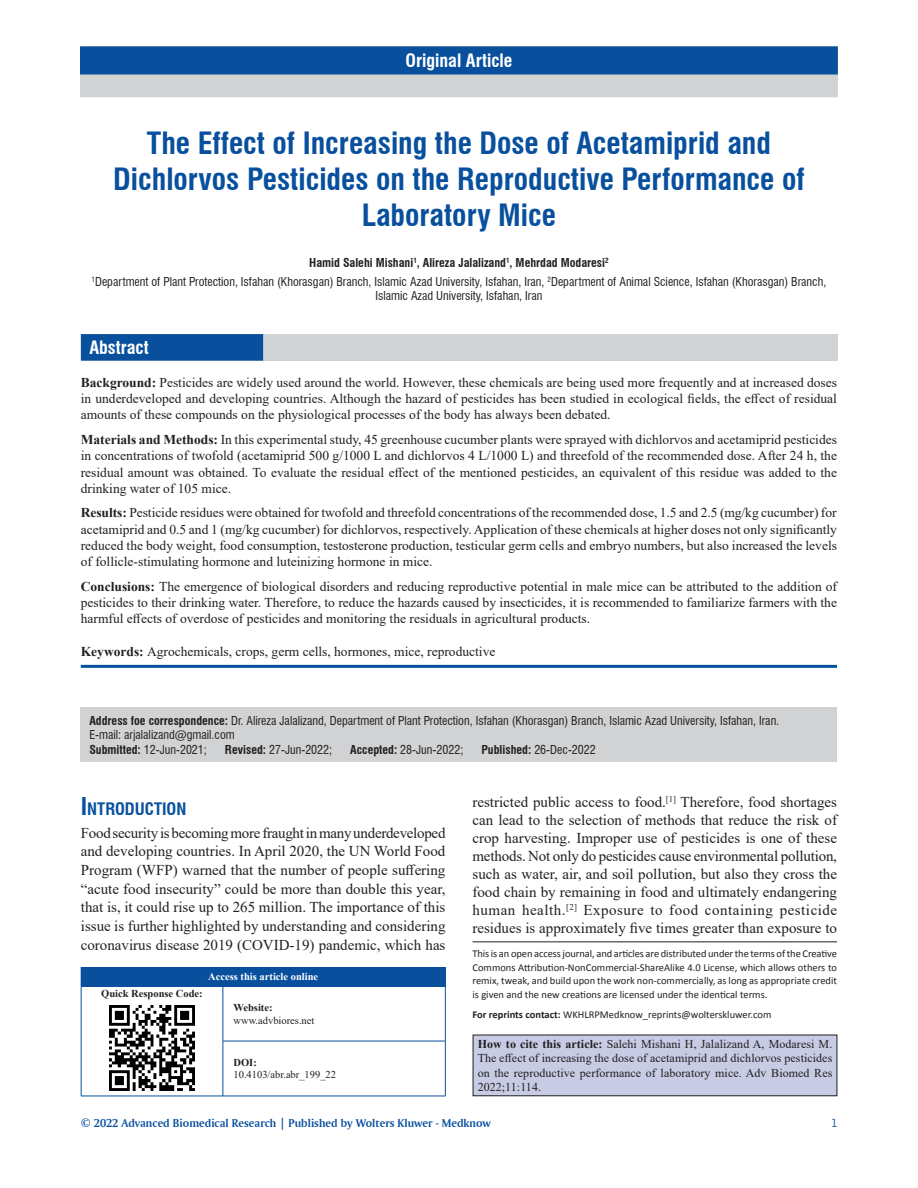
<style>
.page{position:relative;width:918px;height:1188px;background:#fff}
.page>*{position:absolute;margin:0;border:0;box-sizing:border-box;transform-origin:0 0}
.AT{font:700 condensed 30px/36px "Swiss 721 BT";color:#08509d;text-align:center}
.AH{font:700 condensed 18px "Swiss 721 BT";color:#fff}
.ABSH{font:700 condensed 18px "Swiss 721 BT";color:#fff}
.t1{font:700 condensed 16.8px "Swiss 721 BT";color:#08509d}
.TX{font:15px/18px "Times New Roman";color:#231f20;text-align:justify}
.ABS{font:13.5px/16.2px "Times New Roman";color:#231f20;text-align:justify}
.KWD{font:13.5px "Times New Roman";color:#231f20}
.HTC{font:12px/14.4px "Times New Roman";letter-spacing:.005em;color:#231f20;text-align:justify}
.AFF{font:condensed 12px/14.4px "Swiss 721 BT";color:#231f20;text-align:center}
.ADD{font:condensed 12px/14.4px "Swiss 721 BT";color:#231f20}
.HIS{font:condensed 12px "Swiss 721 BT";color:#231f20}
.t2{font:12px "Amerigo BT Bold A";color:#08509d}
.AU{font:700 condensed 12px "Swiss 721 BT";color:#231f20}
.t3{font:12px "Bell Centennial BT Address";color:#08509d}
.OS{font:10.5px/13.5px "Calibri";color:#231f20;text-align:justify}
.Website{font:10.5px/12.6px "Times New Roman";color:#231f20}
.ATAO{font:700 10.5px "Times New Roman";color:#fff}
.QRC{font:700 10.5px "Times New Roman";color:#231f20}
.s1{font-weight:700}
.s2{font-size:24px}
</style>
<div class="page">
<div style="left:80px;top:46px;width:758px;height:51px;background:#d1d2d4"></div>
<div style="left:81px;top:47px;width:756px;height:27px;background:#08509d"></div>
<div style="left:80px;top:46px;width:758px;height:29px;border:2px solid #08509d"></div>
<div style="left:81px;top:334px;width:756px;height:27px;background:#d1d2d4"></div>
<div style="left:81px;top:334px;width:182px;height:27px;background:#08509d"></div>
<hr style="left:81px;top:665px;width:756px;height:3px;background:#08509d">
<div style="left:81px;top:707px;width:756px;height:55px;background:#d1d2d4"></div>
<hr style="left:472px;top:941px;width:365px;height:1px;background:#231f20">
<div style="left:473px;top:1035px;width:364px;height:61px;background:#c7cbe4"></div>
<div style="left:473px;top:1035px;width:364px;height:61px;border:1px solid #231f20"></div>
<div style="left:81px;top:967px;width:364px;height:19px;background:#08509d"></div>
<svg style="left:445px;top:967px;width:1px;height:19px"></svg>
<hr style="left:81px;top:986px;width:1px;height:55px;background:#08509d">
<hr style="left:81px;top:1041px;width:1px;height:55px;background:#08509d">
<hr style="left:81px;top:986px;width:142px;height:1px;background:#08509d">
<hr style="left:223px;top:986px;width:1px;height:55px;background:#08509d">
<hr style="left:223px;top:986px;width:223px;height:1px;background:#08509d">
<hr style="left:445px;top:986px;width:1px;height:55px;background:#08509d">
<hr style="left:81px;top:1096px;width:142px;height:1px;background:#08509d">
<hr style="left:223px;top:1041px;width:1px;height:55px;background:#08509d">
<hr style="left:223px;top:1041px;width:223px;height:1px;background:#08509d">
<hr style="left:445px;top:1041px;width:1px;height:55px;background:#08509d">
<hr style="left:223px;top:1096px;width:223px;height:1px;background:#08509d">
<img style="left:110px;top:1005px;width:84px;height:85px">
<p class="AH" style="left:405px;top:50px;width:109px">Original Article</p>
<p class="AT" style="left:113px;top:125px;width:693px">The Effect of Increasing the Dose of Acetamiprid and<br>Dichlorvos Pesticides on the Reproductive Performance of<br>Laboratory Mice</p>
<p class="AU" style="left:309px;top:255px;width:301px">Hamid Salehi Mishani<sup>1</sup>, Alireza Jalalizand<sup>1</sup>, Mehrdad Modaresi<sup>2</sup></p>
<p class="AFF" style="left:92px;top:274px;width:736px"><sup>1</sup>Department of Plant Protection, Isfahan (Khorasgan) Branch, Islamic Azad University, Isfahan, Iran, <sup>2</sup>Department of Animal Science, Isfahan (Khorasgan) Branch,<br>Islamic Azad University, Isfahan, Iran</p>
<p class="ABSH" style="left:89px;top:337px;width:61px">Abstract</p>
<p class="ABS" style="left:81px;top:374px;width:758px"><span class="s1">Background:</span> Pesticides are widely used around the world. However, these chemicals are being used more frequently and at increased doses in underdeveloped and developing countries. Although the hazard of pesticides has been studied in ecological fields, the effect of residual amounts of these compounds on the physiological processes of the body has always been debated.</p>
<p class="ABS" style="left:81px;top:431px;width:758px"><span class="s1">Materials and Methods:</span> In this experimental study, 45 greenhouse cucumber plants were sprayed with dichlorvos and acetamiprid pesticides in concentrations of twofold (acetamiprid 500 g/1000 L and dichlorvos 4 L/1000 L) and threefold of the recommended dose. After 24 h, the residual amount was obtained. To evaluate the residual effect of the mentioned pesticides, an equivalent of this residue was added to the drinking water of 105 mice.</p>
<p class="ABS" style="left:81px;top:504px;width:758px"><span class="s1">Results:</span> Pesticide residues were obtained for twofold and threefold concentrations of the recommended dose, 1.5 and 2.5 (mg/kg cucumber) for acetamiprid and 0.5 and 1 (mg/kg cucumber) for dichlorvos, respectively. Application of these chemicals at higher doses not only significantly reduced the body weight, food consumption, testosterone production, testicular germ cells and embryo numbers, but also increased the levels of follicle‑stimulating hormone and luteinizing hormone in mice.</p>
<p class="ABS" style="left:81px;top:578px;width:758px"><span class="s1">Conclusions:</span> The emergence of biological disorders and reducing reproductive potential in male mice can be attributed to the addition of pesticides to their drinking water. Therefore, to reduce the hazards caused by insecticides, it is recommended to familiarize farmers with the harmful effects of overdose of pesticides and monitoring the residuals in agricultural products.</p>
<p class="KWD" style="left:81px;top:642px;width:416px"><span class="s1">Keywords:</span> Agrochemicals, crops, germ cells, hormones, mice, reproductive</p>
<p class="ADD" style="left:89px;top:713px;width:691px"><span class="s1">Address foe correspondence:</span> Dr. Alireza Jalalizand, Department of Plant Protection, Isfahan (Khorasgan) Branch, Islamic Azad University, Isfahan, Iran.<br>E‑mail: arjalalizand@gmail.com</p>
<p class="HIS" style="left:89px;top:742px;width:119px"><span class="s1">Submitted:</span> 12‑Jun‑2021;</p>
<p class="HIS" style="left:225px;top:742px;width:109px"><span class="s1">Revised:</span> 27‑Jun‑2022;</p>
<p class="HIS" style="left:350px;top:742px;width:115px"><span class="s1">Accepted:</span> 28‑Jun‑2022;</p>
<p class="HIS" style="left:481px;top:742px;width:116px"><span class="s1">Published:</span> 26-Dec-2022</p>
<h1 class="t1" style="left:81px;top:798px;width:107px"><span class="s2">I</span>NTRODUCTION</h1>
<p class="TX" style="left:81px;top:823px;width:366px;line-height:18.8px">Food security is becoming more fraught in many underdeveloped and developing countries. In April 2020, the UN World Food Program (WFP) warned that the number of people suffering “acute food insecurity” could be more than double this year, that is, it could rise up to 265 million. The importance of this issue is further highlighted by understanding and considering coronavirus disease 2019 (COVID‑19) pandemic, which has</p>
<p class="ATAO" style="left:208px;top:969px;width:111px">Access this article online</p>
<p class="QRC" style="left:101px;top:986px;width:103px">Quick Response Code:</p>
<p class="Website" style="left:234px;top:1001px;width:82px"><span class="s1">Website: </span>www.advbiores.net</p>
<p class="Website" style="left:234px;top:1056px;width:104px"><span class="s1">DOI:<br></span>10.4103/abr.abr_199_22</p>
<p class="TX" style="left:472px;top:792px;width:366px">restricted public access to food.<sup>[1]</sup> Therefore, food shortages can lead to the selection of methods that reduce the risk of crop harvesting. Improper use of pesticides is one of these methods. Not only do pesticides cause environmental pollution, such as water, air, and soil pollution, but also they cross the food chain by remaining in food and ultimately endangering human health.<sup>[2]</sup> Exposure to food containing pesticide residues is approximately five times greater than exposure to</p>
<p class="OS" style="left:472px;top:947px;width:366px">This is an open access journal, and articles are distributed under the terms of the Creative Commons Attribution‑NonCommercial‑ShareAlike 4.0 License, which allows others to remix, tweak, and build upon the work non‑commercially, as long as appropriate credit is given and the new creations are licensed under the identical terms.</p>
<p class="OS" style="left:472px;top:1008px;width:300px"><span class="s1">For reprints contact:</span> WKHLRPMedknow_reprints@wolterskluwer.com</p>
<p class="HTC" style="left:478px;top:1036px;width:356px"><span class="s1">How to cite this article:</span> Salehi Mishani H, Jalalizand A, Modaresi M.<br>The effect of increasing the dose of acetamiprid and dichlorvos pesticides on the reproductive performance of laboratory mice. Adv Biomed Res 2022;11:114.</p>
<p class="t2" style="left:81px;top:1116px;width:412px">© 2022 Advanced Biomedical Research | Published by Wolters Kluwer - Medknow</p>
<p class="t3" style="left:832px;top:1116px;width:7px">1</p>
</div>
